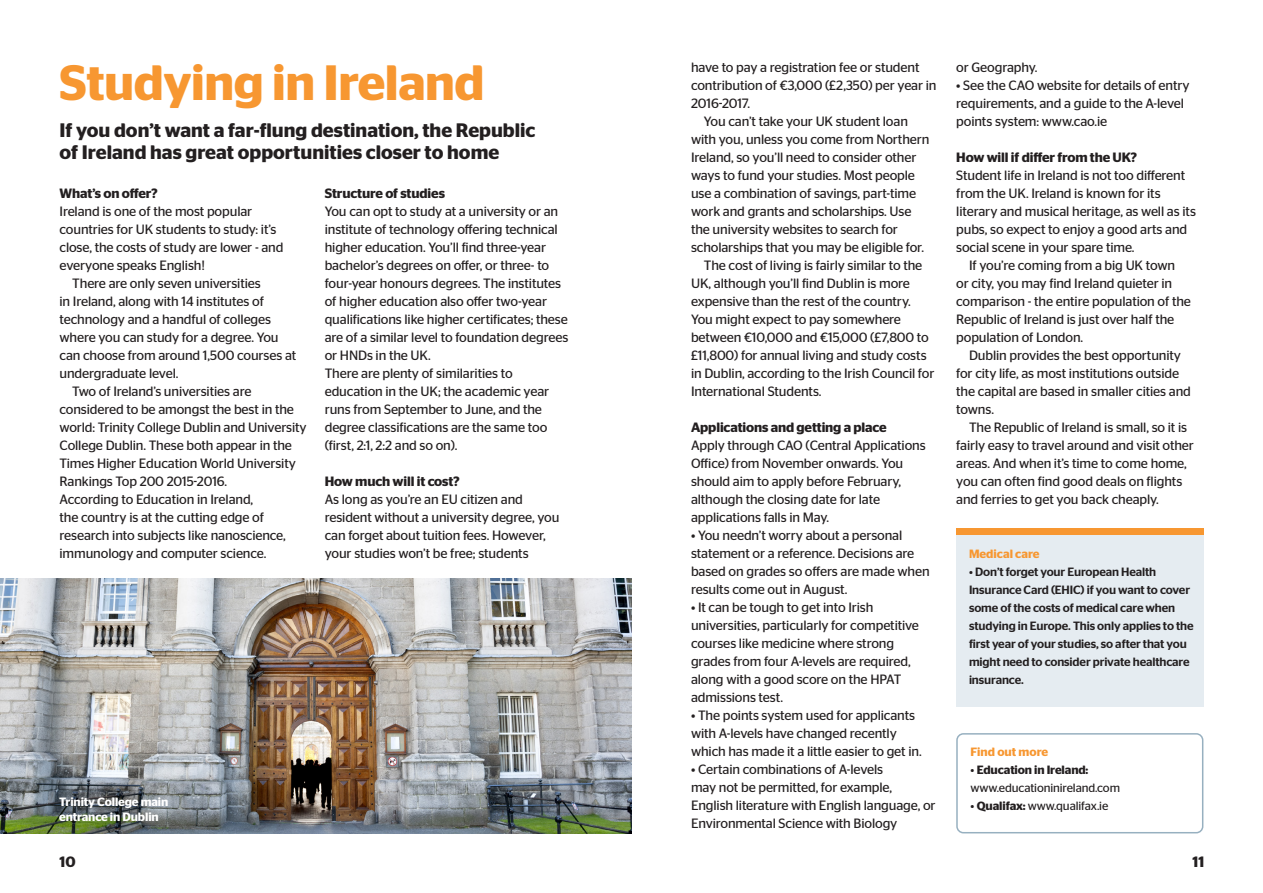
<style>
.page{position:relative;width:1263px;height:893px;background:#fff}
.page>*{position:absolute;margin:0;border:0;box-sizing:border-box;transform-origin:0 0}
.t1{font:600 49.5px "Stag Sans";letter-spacing:-.01em;color:#f79731}
.t2{font:600 19.5px/22.5px "Stag Sans";color:#231f20}
.t3{font:600 15px "Stag Sans";color:#231f20}
.t4{font:13.5px/18px "Stag Sans";letter-spacing:-.01em;color:#231f20}
.t5{font:600 13.5px "Stag Sans";letter-spacing:-.01em;color:#231f20}
.t6{font:500 12px/18px "Stag Sans";letter-spacing:-.01em;color:#231f20}
.t7{font:12px "Stag Sans";letter-spacing:-.01em;color:#231f20}
.t8{font:600 12px/15px "Stag Sans";letter-spacing:-.01em;color:#fff}
.t9{font:600 12px "Stag Sans";color:#f79731}
.t10{font:600 12px "Stag Sans";letter-spacing:-.01em;color:#231f20}
.s1{font-weight:400}
.s2{font-weight:600}
</style>
<div class="page">
<div style="left:956px;top:733px;width:247px;height:100px;border:2px solid #97b0c0;border-radius:6px"></div>
<img style="left:0;top:578px;width:631px;height:255px">
<div style="left:956px;top:532px;width:247px;height:175px;background:#e5ecf1"></div>
<div style="left:956px;top:528px;width:247px;height:7px;background:#f79731"></div>
<p class="t1" style="left:60px;top:54px;width:427px">Studying in Ireland</p>
<p class="t2" style="left:60px;top:119px;width:477px">If you don’t want a far-flung destination, the Republic of Ireland has great opportunities closer to home</p>
<p class="t5" style="left:60px;top:185px;width:100px">What’s on offer?</p>
<p class="t4" style="left:60px;top:202px;width:225px">Ireland is one of the most popular countries for UK students to study: it’s close, the costs of study are lower - and everyone speaks English!</p>
<p class="t4" style="left:60px;top:274px;width:238px;text-indent:13px">There are only seven universities<br>in Ireland, along with 14 institutes of technology and a handful of colleges where you can study for a degree. You can choose from around 1,500 courses at undergraduate level.</p>
<p class="t4" style="left:60px;top:382px;width:249px;text-indent:13px">Two of Ireland’s universities are considered to be amongst the best in the world: Trinity College Dublin and University College Dublin. These both appear in the Times Higher Education World University Rankings Top 200 2015-2016.</p>
<p class="t4" style="left:60px;top:490px;width:228px">According to Education in Ireland,<br>the country is at the cutting edge of research into subjects like nanoscience, immunology and computer science.</p>
<p class="t5" style="left:325px;top:185px;width:122px">Structure of studies</p>
<p class="t4" style="left:325px;top:202px;width:245px">You can opt to study at a university or an institute of technology offering technical higher education. You’ll find three-year bachelor’s degrees on offer, or three- to four-year honours degrees. The institutes of higher education also offer two-year qualifications like higher certificates; these are of a similar level to foundation degrees or HNDs in the UK.</p>
<p class="t4" style="left:325px;top:364px;width:226px">There are plenty of similarities to education in the UK; the academic year runs from September to June, and the degree classifications are the same too (first, 2:1, 2:2 and so on).</p>
<p class="t5" style="left:325px;top:473px;width:136px">How much will it cost?</p>
<p class="t4" style="left:325px;top:490px;width:236px">As long as you’re an EU citizen and resident without a university degree, you can forget about tuition fees. However, your studies won’t be free; students</p>
<p class="t8" style="left:59px;top:794px;width:111px">Trinity College main entrance in Dublin</p>
<p class="t3" style="left:60px;top:853px;width:18px">10</p>
<p class="t4" style="left:691px;top:58px;width:247px">have to pay a registration fee or student contribution of €3,000 (£2,350) per year in<br>2016-2017.</p>
<p class="t4" style="left:691px;top:112px;width:240px;text-indent:13px">You can’t take your UK student loan with you, unless you come from Northern Ireland, so you’ll need to consider other ways to fund your studies. Most people use a combination of savings, part-time work and grants and scholarships. Use the university websites to search for scholarships that you may be eligible for.</p>
<p class="t4" style="left:691px;top:256px;width:245px;text-indent:13px">The cost of living is fairly similar to the UK, although you’ll find Dublin is more expensive than the rest of the country.<br>You might expect to pay somewhere between €10,000 and €15,000 (£7,800 to £11,800) for annual living and study costs in Dublin, according to the Irish Council for International Students.</p>
<p class="t5" style="left:691px;top:419px;width:197px">Applications and getting a place</p>
<p class="t4" style="left:691px;top:436px;width:236px">Apply through CAO (Central Applications Office) from November onwards. You should aim to apply before February, although the closing date for late applications falls in May.</p>
<p class="t4" style="left:691px;top:526px;width:240px">• You needn’t worry about a personal statement or a reference. Decisions are based on grades so offers are made when results come out in August.</p>
<p class="t4" style="left:691px;top:598px;width:229px">• It can be tough to get into Irish universities, particularly for competitive courses like medicine where strong grades from four A-levels are required, along with a good score on the HPAT admissions test.</p>
<p class="t4" style="left:691px;top:706px;width:232px">• The points system used for applicants with A-levels have changed recently which has made it a little easier to get in.</p>
<p class="t4" style="left:691px;top:760px;width:246px">• Certain combinations of A-levels<br>may not be permitted, for example, English literature with English language, or Environmental Science with Biology</p>
<p class="t4" style="left:956px;top:58px;width:83px">or Geography.</p>
<p class="t4" style="left:956px;top:76px;width:235px">• See the CAO website for details of entry requirements, and a guide to the A-level points system: www.cao.ie</p>
<p class="t5" style="left:956px;top:149px;width:182px">How will if differ from the UK?</p>
<p class="t4" style="left:956px;top:166px;width:241px">Student life in Ireland is not too different from the UK. Ireland is known for its literary and musical heritage, as well as its pubs, so expect to enjoy a good arts and social scene in your spare time.</p>
<p class="t4" style="left:956px;top:256px;width:236px;text-indent:13px">If you’re coming from a big UK town or city, you may find Ireland quieter in comparison - the entire population of the Republic of Ireland is just over half the population of London.</p>
<p class="t4" style="left:956px;top:346px;width:236px;text-indent:13px">Dublin provides the best opportunity for city life, as most institutions outside the capital are based in smaller cities and towns.</p>
<p class="t4" style="left:956px;top:418px;width:239px;text-indent:13px">The Republic of Ireland is small, so it is fairly easy to travel around and visit other areas. And when it’s time to come home, you can often find good deals on flights and ferries to get you back cheaply.</p>
<p class="t9" style="left:969px;top:547px;width:72px">Medical care</p>
<p class="t6" style="left:969px;top:563px;width:226px"><span class="s1">•</span> Don’t forget your European Health Insurance Card (EHIC) if you want to cover some of the costs of medical care when studying in Europe. This only applies to the first year of your studies, so after that you might need to consider private healthcare insurance.</p>
<p class="t9" style="left:970px;top:745px;width:79px">Find out more</p>
<p class="t10" style="left:970px;top:763px;width:119px"><span class="s1">•</span> Education in Ireland:</p>
<p class="t7" style="left:970px;top:781px;width:151px">www.educationinireland.com</p>
<p class="t7" style="left:970px;top:799px;width:139px">• <span class="s2">Qualifax:</span> www.qualifax.ie</p>
<p class="t3" style="left:1192px;top:853px;width:13px">11</p>
</div>
